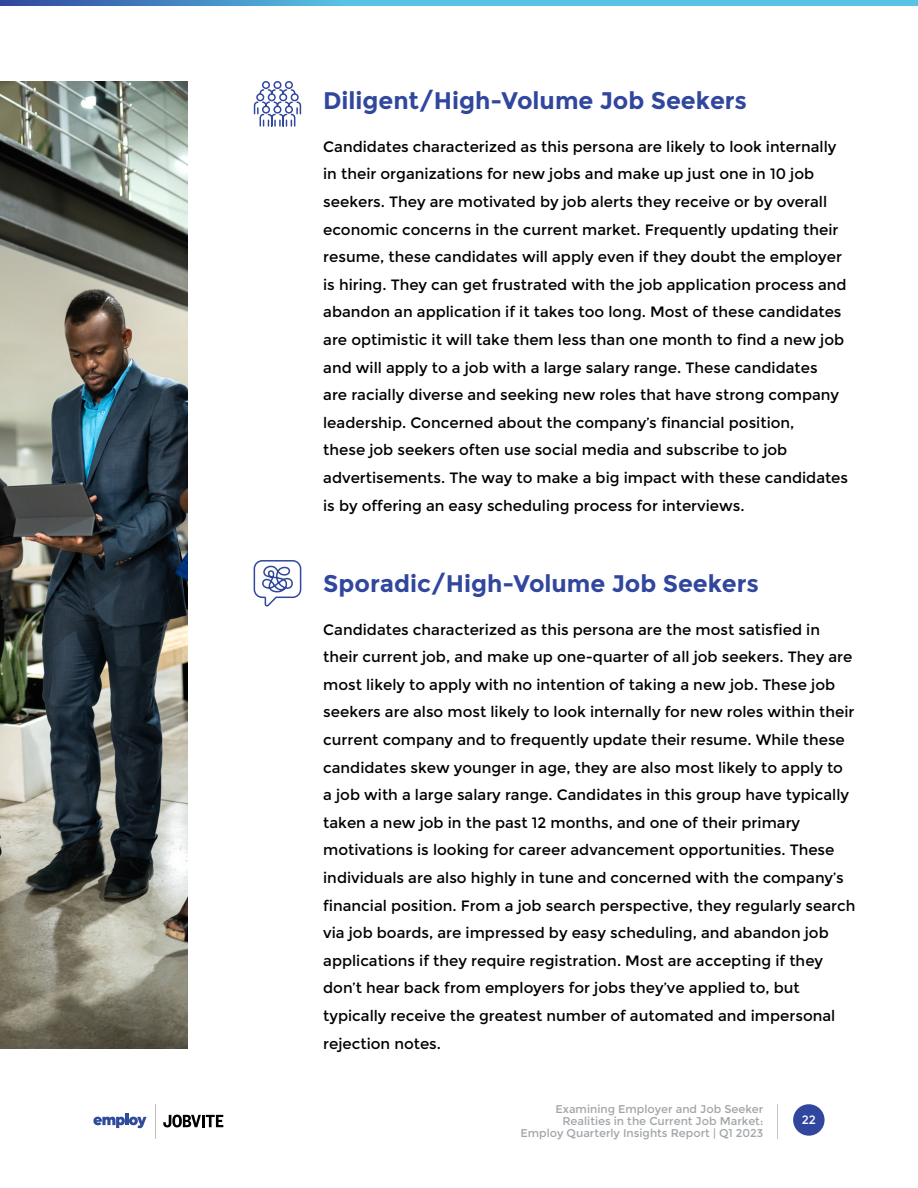
<style>
.page{position:relative;width:918px;height:1188px;background:#fff}
.page>*{position:absolute;margin:0;border:0;box-sizing:border-box;transform-origin:0 0}
.t1{font:700 24px "Montserrat";color:#31479e}
.t2{font:15px/27.6px "Montserrat";color:#000}
.t3{font:12px "Montserrat";color:#fff}
.t4{font:11.25px/12px "Montserrat";color:#a2a5a8;text-align:right}
</style>
<div class="page">
<svg style="left:793px;top:1104px;width:32px;height:32px"></svg>
<hr style="left:777px;top:1104px;width:1px;height:34px;background:#c1c5c8">
<svg style="left:0;top:0;width:918px;height:5px;background:#4facd7"></svg>
<hr style="left:125px;top:1114px;width:4px;height:11px;background:#304a9c">
<svg style="left:93px;top:1117px;width:55px;height:11px"></svg>
<hr style="left:155px;top:1104px;width:1px;height:34px;background:#bfbfbf">
<svg style="left:163px;top:1115px;width:60px;height:12px"></svg>
<img style="left:0;top:81px;width:187px;height:968px">
<svg style="left:253px;top:81px;width:49px;height:46px"></svg>
<svg style="left:253px;top:560px;width:49px;height:46px"></svg>
<h1 class="t1" style="left:323px;top:86px;width:425px">Diligent/High-Volume Job Seekers</h1>
<p class="t2" style="left:323px;top:133px;width:526px">Candidates characterized as this persona are likely to look internally in their organizations for new jobs and make up just one in 10 job seekers. They are motivated by job alerts they receive or by overall economic concerns in the current market. Frequently updating their resume, these candidates will apply even if they doubt the employer is hiring. They can get frustrated with the job application process and abandon an application if it takes too long. Most of these candidates are optimistic it will take them less than one month to find a new job and will apply to a job with a large salary range. These candidates<br>are racially diverse and seeking new roles that have strong company leadership. Concerned about the company’s financial position,<br>these job seekers often use social media and subscribe to job advertisements. The way to make a big impact with these candidates is by offering an easy scheduling process for interviews.</p>
<h1 class="t1" style="left:323px;top:569px;width:437px">Sporadic/High-Volume Job Seekers</h1>
<p class="t2" style="left:323px;top:616px;width:534px">Candidates characterized as this persona are the most satisfied in their current job, and make up one-quarter of all job seekers. They are most likely to apply with no intention of taking a new job. These job seekers are also most likely to look internally for new roles within their current company and to frequently update their resume. While these candidates skew younger in age, they are also most likely to apply to a job with a large salary range. Candidates in this group have typically taken a new job in the past 12 months, and one of their primary motivations is looking for career advancement opportunities. These individuals are also highly in tune and concerned with the company’s financial position. From a job search perspective, they regularly search via job boards, are impressed by easy scheduling, and abandon job applications if they require registration. Most are accepting if they don’t hear back from employers for jobs they’ve applied to, but typically receive the greatest number of automated and impersonal rejection notes.</p>
<p class="t4" style="left:520px;top:1103px;width:244px">Examining Employer and Job Seeker<br>Realities in the Current Job Market:<br>Employ Quarterly Insights Report | Q1 2023</p>
<p class="t3" style="left:802px;top:1113px;width:16px">22</p>
</div>
